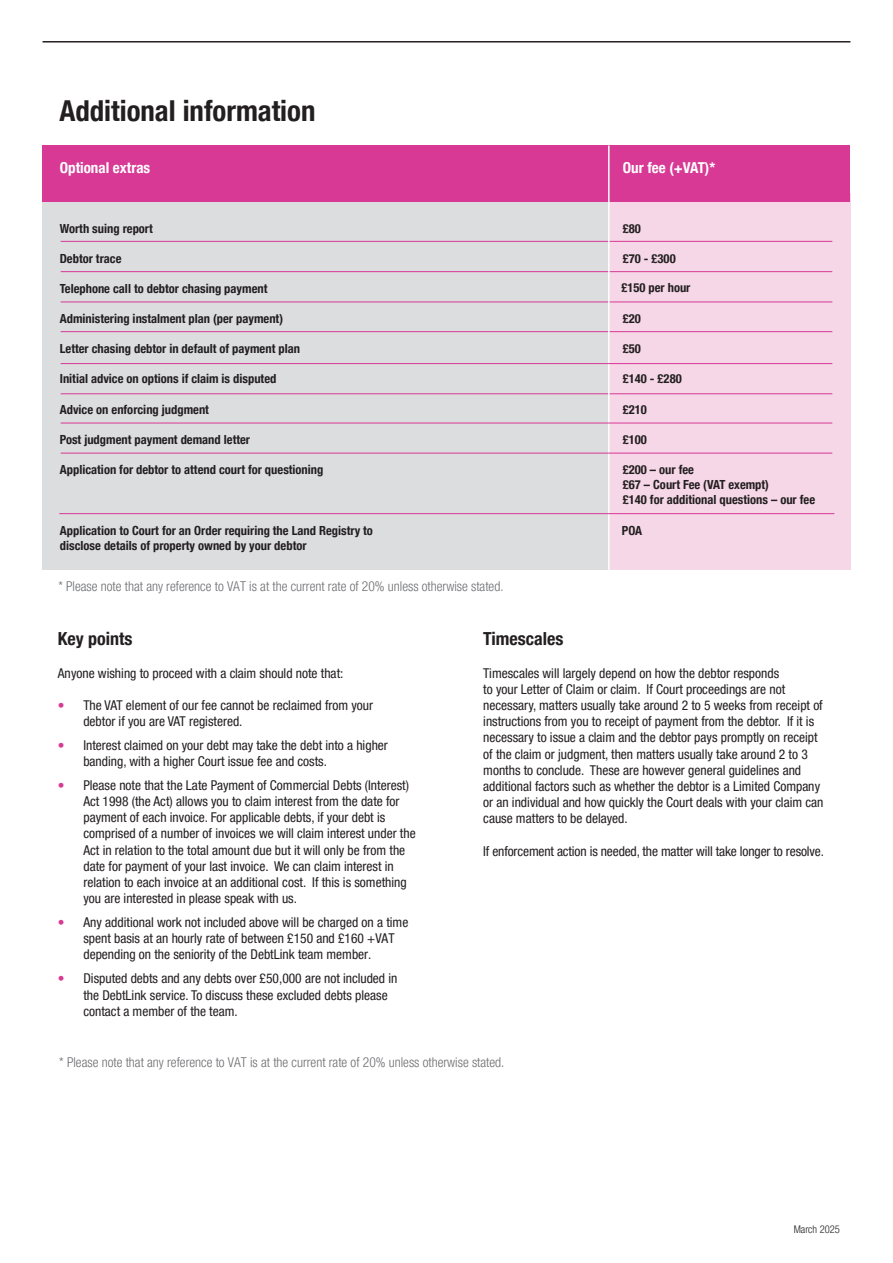
<style>
.page{position:relative;width:893px;height:1263px;background:#fff}
.page>*{position:absolute;margin:0;border:0;box-sizing:border-box;transform-origin:0 0}
.t1{font:700 condensed 28.8px "Helvetica Neue LT Pro";color:#231f20}
.t2{font:700 condensed 18px "Helvetica Neue LT Pro";color:#231f20}
.t3{font:700 condensed 15px "Helvetica Neue LT Pro";color:#fff}
.t4{font:condensed 13.5px/16.2px "Helvetica Neue LT Pro";color:#231f20}
.t5{font:300 condensed 13.5px "Helvetica Neue LT Pro";color:#6c6d70}
.t6{font:700 condensed 12.6px/15px "Helvetica Neue LT Pro";color:#231f20}
.t7{font:300 condensed 10.5px "Helvetica Neue LT Pro";color:#231f20}
.s1{color:#d73995}
</style>
<div class="page">
<hr style="left:43px;top:41px;width:807px;height:2px;background:#231f20">
<div style="left:43px;top:193px;width:565px;height:377px;background:#dcdddf"></div>
<div style="left:608px;top:193px;width:242px;height:377px;background:#f5d7e7"></div>
<div style="left:43px;top:145px;width:807px;height:57px;background:#d73995"></div>
<hr style="left:61px;top:241px;width:771px;height:1px;background:#d73995">
<hr style="left:61px;top:271px;width:771px;height:1px;background:#d73995">
<hr style="left:61px;top:302px;width:771px;height:1px;background:#d73995">
<hr style="left:61px;top:331px;width:771px;height:1px;background:#d73995">
<hr style="left:61px;top:393px;width:771px;height:1px;background:#d73995">
<hr style="left:608px;top:145px;width:2px;height:434px;background:#fff">
<hr style="left:61px;top:423px;width:771px;height:1px;background:#d73995">
<hr style="left:61px;top:453px;width:771px;height:1px;background:#d73995">
<hr style="left:61px;top:363px;width:771px;height:1px;background:#d73995">
<hr style="left:59px;top:513px;width:775px;height:1px;background:#d73995">
<h1 class="t1" style="left:59px;top:94px;width:258px">Additional information</h1>
<p class="t3" style="left:60px;top:158px;width:92px">Optional extras</p>
<p class="t6" style="left:60px;top:221px;width:95px">Worth suing report</p>
<p class="t6" style="left:60px;top:251px;width:63px">Debtor trace</p>
<p class="t6" style="left:60px;top:281px;width:209px">Telephone call to debtor chasing payment</p>
<p class="t6" style="left:60px;top:311px;width:225px">Administering instalment plan (per payment)</p>
<p class="t6" style="left:60px;top:341px;width:242px">Letter chasing debtor in default of payment plan</p>
<p class="t6" style="left:60px;top:372px;width:218px">Initial advice on options if claim is disputed</p>
<p class="t6" style="left:60px;top:402px;width:151px">Advice on enforcing judgment</p>
<p class="t6" style="left:60px;top:432px;width:192px">Post judgment payment demand letter</p>
<p class="t6" style="left:60px;top:462px;width:265px">Application for debtor to attend court for questioning</p>
<p class="t3" style="left:623px;top:158px;width:94px">Our fee (+VAT)*</p>
<p class="t6" style="left:623px;top:221px;width:20px">£80</p>
<p class="t6" style="left:623px;top:251px;width:54px">£70 - £300</p>
<p class="t6" style="left:621px;top:280px;width:71px">£150 per hour</p>
<p class="t6" style="left:623px;top:311px;width:20px">£20</p>
<p class="t6" style="left:623px;top:341px;width:20px">£50</p>
<p class="t6" style="left:623px;top:372px;width:60px">£140 - £280</p>
<p class="t6" style="left:623px;top:402px;width:26px">£210</p>
<p class="t6" style="left:623px;top:432px;width:26px">£100</p>
<p class="t6" style="left:623px;top:462px;width:194px">£200 – our fee<br>£67 – Court Fee (VAT exempt)<br>£140 for additional questions – our fee</p>
<p class="t6" style="left:60px;top:523px;width:315px">Application to Court for an Order requiring the Land Registry to disclose details of property owned by your debtor</p>
<p class="t6" style="left:622px;top:523px;width:22px">POA</p>
<p class="t5" style="left:58px;top:578px;width:447px">* Please note that any reference to VAT is at the current rate of 20% unless otherwise stated.</p>
<h2 class="t2" style="left:58px;top:628px;width:76px">Key points</h2>
<p class="t4" style="left:58px;top:664px;width:287px">Anyone wishing to proceed with a claim should note that:</p>
<p class="t4" style="left:83px;top:697px;width:291px;text-indent:-26px"><span class="s1">•</span> The VAT element of our fee cannot be reclaimed from your debtor if you are VAT registered.</p>
<p class="t4" style="left:83px;top:737px;width:306px;text-indent:-26px"><span class="s1">•</span> Interest claimed on your debt may take the debt into a higher banding, with a higher Court issue fee and costs.</p>
<p class="t4" style="left:83px;top:777px;width:334px;text-indent:-26px"><span class="s1">•</span> Please note that the Late Payment of Commercial Debts (Interest)<br>Act 1998 (the Act) allows you to claim interest from the date for payment of each invoice. For applicable debts, if your debt is comprised of a number of invoices we will claim interest under the Act in relation to the total amount due but it will only be from the date for payment of your last invoice. We can claim interest in relation to each invoice at an additional cost. If this is something you are interested in please speak with us.</p>
<p class="t4" style="left:83px;top:914px;width:326px;text-indent:-26px"><span class="s1">•</span> Any additional work not included above will be charged on a time spent basis at an hourly rate of between £150 and £160 +VAT depending on the seniority of the DebtLink team member.</p>
<p class="t4" style="left:83px;top:970px;width:316px;text-indent:-26px"><span class="s1">•</span> Disputed debts and any debts over £50,000 are not included in the DebtLink service. To discuss these excluded debts please contact a member of the team.</p>
<h2 class="t2" style="left:483px;top:628px;width:82px">Timescales</h2>
<p class="t4" style="left:483px;top:664px;width:342px">Timescales will largely depend on how the debtor responds<br>to your Letter of Claim or claim. If Court proceedings are not necessary, matters usually take around 2 to 5 weeks from receipt of instructions from you to receipt of payment from the debtor. If it is necessary to issue a claim and the debtor pays promptly on receipt of the claim or judgment, then matters usually take around 2 to 3 months to conclude. These are however general guidelines and additional factors such as whether the debtor is a Limited Company or an individual and how quickly the Court deals with your claim can cause matters to be delayed.</p>
<p class="t4" style="left:483px;top:843px;width:342px">If enforcement action is needed, the matter will take longer to resolve.</p>
<p class="t5" style="left:59px;top:1054px;width:447px">* Please note that any reference to VAT is at the current rate of 20% unless otherwise stated.</p>
<p class="t7" style="left:794px;top:1223px;width:48px">March 2025</p>
</div>
